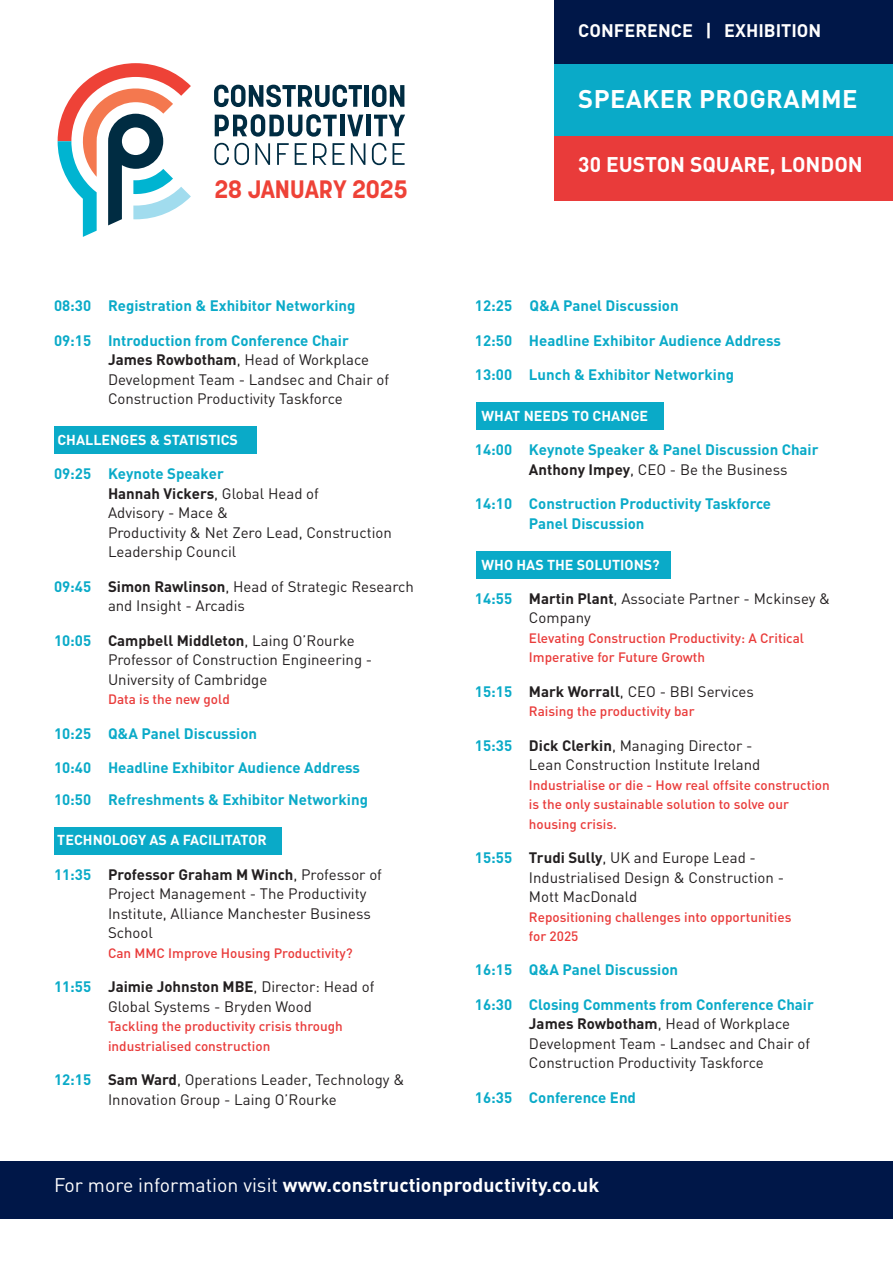
<style>
.page{position:relative;width:893px;height:1263px;background:#fff}
.page>*{position:absolute;margin:0;border:0;box-sizing:border-box;transform-origin:0 0}
.t1{font:700 25.2px "DIN";letter-spacing:.015em;color:#fff}
.t2{font:700 25.05px "Korolev";color:#ee4237}
.t3{font:700 21px "DIN";color:#fff}
.t4{font:700 19.5px "DIN";color:#fff}
.t5{font:700 18px "DIN";color:#fff}
.t6{font:15px/19.5px "DIN";color:#231f20}
.t7{font:700 15px/19.5px "DIN";color:#0aaac8}
.t8{font:700 14.25px "DIN";color:#fff}
.t9{font:500 13.5px/19.5px "DIN";color:#e93b3a}
.s1{font-weight:700;color:#0aaac8}
.s2{font-weight:700}
.s3{color:#231f20}
.s4{font-weight:400;color:#231f20}
.s5{font-weight:400}
</style>
<div class="page">
<div style="left:476px;top:402px;width:187px;height:27px;background:#0aaac8"></div>
<div style="left:476px;top:551px;width:195px;height:27px;background:#0aaac8"></div>
<div style="left:54px;top:426px;width:202px;height:28px;background:#0aaac8"></div>
<div style="left:54px;top:827px;width:228px;height:28px;background:#0aaac8"></div>
<div style="left:555px;top:0;width:338px;height:66px;background:#001748"></div>
<div style="left:0;top:1161px;width:893px;height:57px;background:#001748"></div>
<svg style="left:58px;top:63px;width:133px;height:174px"></svg>
<svg style="left:214px;top:85px;width:148px;height:22px"></svg>
<hr style="left:364px;top:85px;width:4px;height:22px;background:#002c42">
<svg style="left:372px;top:85px;width:32px;height:22px"></svg>
<svg style="left:215px;top:114px;width:122px;height:23px"></svg>
<hr style="left:340px;top:115px;width:4px;height:21px;background:#002c42">
<svg style="left:347px;top:115px;width:16px;height:21px"></svg>
<hr style="left:366px;top:115px;width:4px;height:21px;background:#002c42">
<svg style="left:374px;top:115px;width:31px;height:21px"></svg>
<svg style="left:214px;top:143px;width:35px;height:22px"></svg>
<svg style="left:255px;top:143px;width:15px;height:22px"></svg>
<svg style="left:277px;top:143px;width:12px;height:22px"></svg>
<svg style="left:295px;top:143px;width:12px;height:22px"></svg>
<svg style="left:313px;top:143px;width:32px;height:22px"></svg>
<svg style="left:351px;top:143px;width:14px;height:22px"></svg>
<svg style="left:372px;top:143px;width:14px;height:22px"></svg>
<svg style="left:393px;top:143px;width:12px;height:22px"></svg>
<div style="left:555px;top:65px;width:338px;height:71px;background:#0aaac8"></div>
<div style="left:555px;top:136px;width:338px;height:64px;background:#e93b3a"></div>
<p class="t5" style="left:578px;top:19px;width:244px">CONFERENCE | EXHIBITION</p>
<p class="t1" style="left:578px;top:83px;width:281px">SPEAKER PROGRAMME</p>
<p class="t2" style="left:215px;top:173px;width:194px">28 JANUARY 2025</p>
<p class="t7" style="left:54px;top:296px;width:303px">08:30 Registration &amp; Exhibitor Networking</p>
<p class="t6" style="left:108px;top:330px;width:283px;text-indent:-54px"><span class="s1">09:15 Introduction from Conference Chair </span><span class="s2">James Rowbotham</span>, Head of Workplace Development Team - Landsec and Chair of Construction Productivity Taskforce</p>
<p class="t8" style="left:57px;top:431px;width:182px">CHALLENGES &amp; STATISTICS</p>
<p class="t6" style="left:108px;top:464px;width:285px;text-indent:-54px"><span class="s1">09:25 Keynote Speaker<br></span><span class="s2">Hannah Vickers</span>, Global Head of<br>Advisory - Mace &amp;<br>Productivity &amp; Net Zero Lead, Construction<br>Leadership Council</p>
<p class="t6" style="left:108px;top:576px;width:308px;text-indent:-54px"><span class="s1">09:45</span> <span class="s2">Simon Rawlinson</span>, Head of Strategic Research and Insight - Arcadis</p>
<p class="t6" style="left:108px;top:630px;width:266px;text-indent:-54px"><span class="s1">10:05</span> <span class="s2">Campbell Middleton</span>, Laing O’Rourke<br>Professor of Construction Engineering -<br>University of Cambridge</p>
<p class="t9" style="left:108px;top:689px;width:123px">Data is the new gold</p>
<p class="t7" style="left:54px;top:723px;width:205px">10:25 Q&amp;A Panel Discussion</p>
<p class="t7" style="left:54px;top:757px;width:308px">10:40 Headline Exhibitor Audience Address</p>
<p class="t7" style="left:54px;top:789px;width:315px">10:50 Refreshments &amp; Exhibitor Networking</p>
<p class="t8" style="left:57px;top:831px;width:211px">TECHNOLOGY AS A FACILITATOR</p>
<p class="t6" style="left:108px;top:864px;width:275px;text-indent:-54px"><span class="s1">11:35</span> <span class="s2">Professor Graham M Winch</span>, Professor of Project Management - The Productivity Institute, Alliance Manchester Business School</p>
<p class="t9" style="left:108px;top:943px;width:246px">Can MMC Improve Housing Productivity?</p>
<p class="t6" style="left:54px;top:977px;width:322px;text-align:center"><span class="s1">11:55</span> <span class="s2">Jaimie Johnston MBE</span>, Director: Head of<br>Global Systems - Bryden Wood</p>
<p class="t9" style="left:108px;top:1016px;width:236px">Tackling the productivity crisis through industrialised construction</p>
<p class="t6" style="left:108px;top:1069px;width:298px;text-indent:-54px"><span class="s1">12:15</span> <span class="s2">Sam Ward</span>, Operations Leader, Technology &amp;<br>Innovation Group - Laing O’Rourke</p>
<p class="t3" style="left:578px;top:151px;width:286px">30 EUSTON SQUARE, LONDON</p>
<p class="t7" style="left:475px;top:296px;width:205px">12:25 Q&amp;A Panel Discussion</p>
<p class="t7" style="left:475px;top:330px;width:308px">12:50 Headline Exhibitor Audience Address</p>
<p class="t7" style="left:475px;top:364px;width:261px">13:00 Lunch &amp; Exhibitor Networking</p>
<p class="t8" style="left:482px;top:406px;width:168px">WHAT NEEDS TO CHANGE</p>
<p class="t7" style="left:529px;top:439px;width:291px;text-indent:-54px">14:00 Keynote Speaker &amp; Panel Discussion Chair<br><span class="s3">Anthony Impey</span><span class="s4">, CEO - Be the Business</span></p>
<p class="t7" style="left:529px;top:493px;width:244px;text-indent:-54px">14:10 Construction Productivity Taskforce<br>Panel Discussion</p>
<p class="t8" style="left:482px;top:555px;width:180px">WHO HAS THE SOLUTIONS?</p>
<p class="t6" style="left:529px;top:588px;width:303px;text-indent:-54px"><span class="s1">14:55</span> <span class="s2">Martin Plant</span>, Associate Partner - Mckinsey &amp;<br>Company</p>
<p class="t9" style="left:529px;top:628px;width:277px">Elevating Construction Productivity: A Critical<br>Imperative for Future Growth</p>
<p class="t6" style="left:475px;top:681px;width:280px"><span class="s1">15:15</span> <span class="s2">Mark Worrall</span>, CEO - BBI Services</p>
<p class="t9" style="left:529px;top:701px;width:167px">Raising the productivity bar</p>
<p class="t6" style="left:529px;top:735px;width:233px;text-indent:-54px"><span class="s1">15:35</span> <span class="s2">Dick Clerkin</span>, Managing Director -<br>Lean Construction Institute Ireland</p>
<p class="t9" style="left:529px;top:775px;width:302px">Industrialise or die - How real offsite construction is the only sustainable solution to solve our housing crisis.</p>
<p class="t6" style="left:529px;top:848px;width:257px;text-indent:-54px"><span class="s1">15:55</span> <span class="s2">Trudi Sully</span>, UK and Europe Lead -<br>Industrialised Design &amp; Construction -<br>Mott MacDonald</p>
<p class="t9" style="left:529px;top:906px;width:264px">Repositioning challenges into opportunities for 2025</p>
<p class="t7" style="left:475px;top:960px;width:205px">16:15 Q&amp;A Panel Discussion</p>
<p class="t6" style="left:529px;top:994px;width:286px;text-indent:-54px"><span class="s1">16:30 Closing Comments from Conference Chair </span><span class="s2">James Rowbotham</span>, Head of Workplace Development Team - Landsec and Chair of Construction Productivity Taskforce</p>
<p class="t7" style="left:475px;top:1087px;width:163px">16:35 Conference End</p>
<p class="t4" style="left:54px;top:1172px;width:547px"><span class="s5">For more information visit</span> www.constructionproductivity.co.uk</p>
</div>
